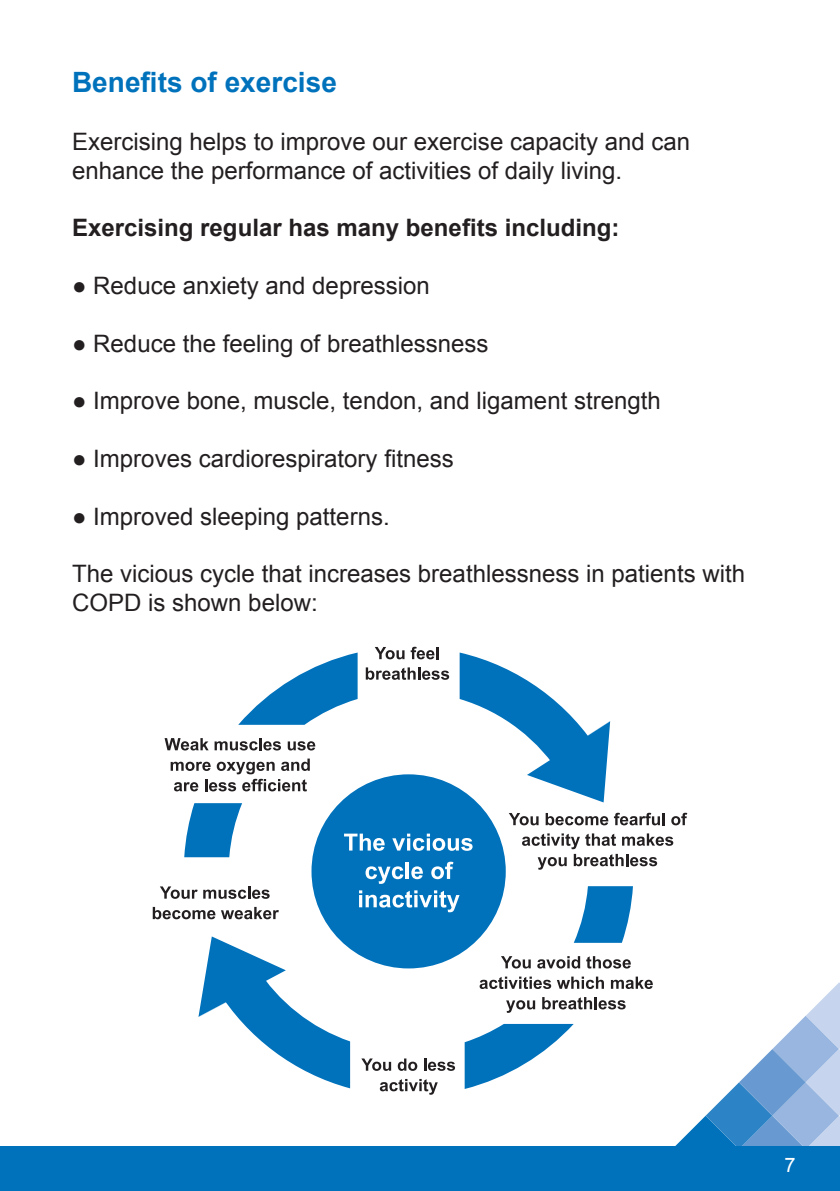
<style>
.page{position:relative;width:840px;height:1191px;background:#fff}
.page>*{position:absolute;margin:0;border:0;box-sizing:border-box;transform-origin:0 0}
.t1{font:700 28px "Arial";color:#0072bc}
.t2{font:24px/28.8px "Arial";color:#231f20}
.t3{font:700 24px "Arial";color:#231f20}
.t4{font:20px "Arial";color:#fff}
</style>
<div class="page">
<svg style="left:675px;top:983px;width:164px;height:163px"></svg>
<div style="left:0;top:1146px;width:839px;height:45px;background:#0072bc"></div>
<div style="left:311px;top:774px;width:194px;height:194px;background:#0072bc;border-radius:50%"></div>
<svg style="left:375px;top:647px;width:29px;height:12px"></svg>
<svg style="left:410px;top:647px;width:28px;height:12px"></svg>
<svg style="left:365px;top:667px;width:84px;height:13px"></svg>
<svg style="left:509px;top:813px;width:29px;height:12px"></svg>
<svg style="left:545px;top:812px;width:119px;height:13px"></svg>
<svg style="left:671px;top:812px;width:15px;height:13px"></svg>
<svg style="left:522px;top:833px;width:151px;height:36px"></svg>
<svg style="left:501px;top:956px;width:29px;height:12px"></svg>
<svg style="left:537px;top:956px;width:43px;height:12px"></svg>
<svg style="left:586px;top:956px;width:44px;height:12px"></svg>
<svg style="left:479px;top:976px;width:124px;height:13px"></svg>
<svg style="left:610px;top:976px;width:42px;height:13px"></svg>
<svg style="left:506px;top:1000px;width:29px;height:12px"></svg>
<svg style="left:542px;top:997px;width:83px;height:12px"></svg>
<svg style="left:361px;top:1058px;width:30px;height:12px"></svg>
<svg style="left:397px;top:1058px;width:20px;height:12px"></svg>
<svg style="left:424px;top:1058px;width:31px;height:12px"></svg>
<svg style="left:379px;top:1079px;width:58px;height:15px"></svg>
<svg style="left:160px;top:886px;width:37px;height:13px"></svg>
<svg style="left:203px;top:886px;width:66px;height:13px"></svg>
<svg style="left:153px;top:907px;width:62px;height:12px"></svg>
<svg style="left:221px;top:907px;width:58px;height:12px"></svg>
<svg style="left:164px;top:738px;width:44px;height:12px"></svg>
<svg style="left:214px;top:738px;width:67px;height:12px"></svg>
<svg style="left:287px;top:741px;width:28px;height:9px"></svg>
<svg style="left:170px;top:758px;width:139px;height:33px"></svg>
<svg style="left:344px;top:833px;width:40px;height:18px"></svg>
<svg style="left:392px;top:833px;width:80px;height:18px"></svg>
<svg style="left:365px;top:866px;width:38px;height:18px"></svg>
<hr style="left:405px;top:862px;width:4px;height:17px;background:#fff">
<svg style="left:411px;top:866px;width:11px;height:13px"></svg>
<svg style="left:431px;top:861px;width:22px;height:18px"></svg>
<svg style="left:359px;top:890px;width:100px;height:22px"></svg>
<svg style="left:238px;top:652px;width:119px;height:73px"></svg>
<svg style="left:574px;top:886px;width:58px;height:56px"></svg>
<svg style="left:184px;top:803px;width:58px;height:54px"></svg>
<svg style="left:459px;top:652px;width:150px;height:150px"></svg>
<svg style="left:198px;top:936px;width:152px;height:152px"></svg>
<svg style="left:464px;top:1024px;width:109px;height:65px"></svg>
<p class="t1" style="left:72px;top:64px;width:266px">Benefits of exercise</p>
<p class="t2" style="left:72px;top:127px;width:619px">Exercising helps to improve our exercise capacity and can enhance the performance of activities of daily living.</p>
<p class="t3" style="left:72px;top:212px;width:548px">Exercising regular has many benefits including:</p>
<p class="t2" style="left:72px;top:271px;width:359px">● Reduce anxiety and depression</p>
<p class="t2" style="left:72px;top:329px;width:418px">● Reduce the feeling of breathlessness</p>
<p class="t2" style="left:72px;top:387px;width:590px">● Improve bone, muscle, tendon, and ligament strength</p>
<p class="t2" style="left:72px;top:444px;width:383px">● Improves cardiorespiratory fitness</p>
<p class="t2" style="left:72px;top:502px;width:319px">● Improved sleeping patterns.</p>
<p class="t2" style="left:72px;top:559px;width:674px">The vicious cycle that increases breathlessness in patients with<br>COPD is shown below:</p>
<p class="t4" style="left:784px;top:1152px;width:13px">7</p>
</div>
